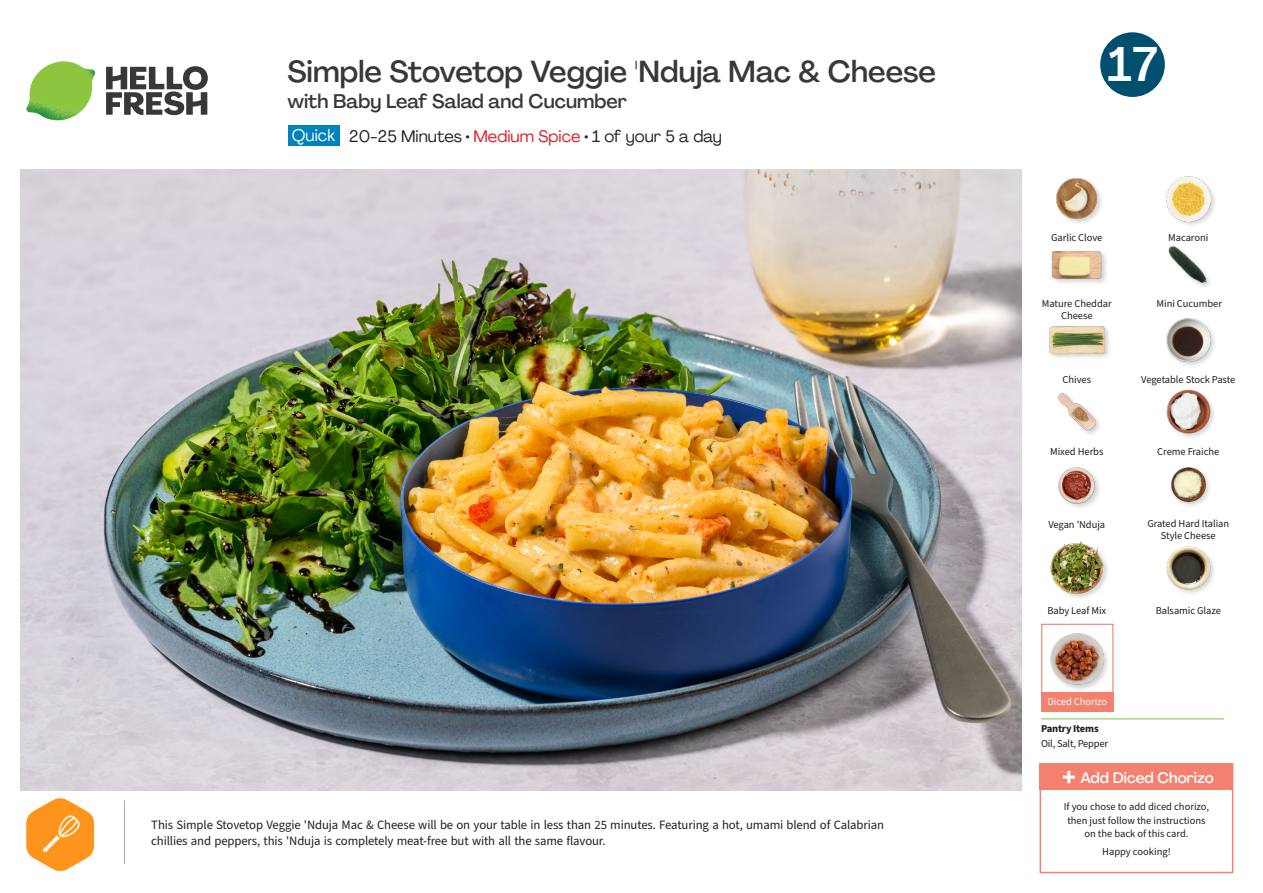
<style>
.page{position:relative;width:1263px;height:893px;background:#fff}
.page>*{position:absolute;margin:0;border:0;box-sizing:border-box;transform-origin:0 0}
._24_Recipe_Nr_Bag{font:500 48px "Agrandir";color:#fff}
._15_Titel_UK{font:500 30px "Agrandir";color:#383839}
._15_Titel_UK-2{font:500 19.5px "Agrandir";color:#383839}
._02_Box_Type{font:16.5px "Agrandir";color:#231f20}
._02_Box_Type-2{font:16.5px "Agrandir";color:#fff}
._16_StepsText{font:500 15px "Agrandir";color:#fff}
._24_Recipe_Nr_Bag-2{font:12.75px/16.4px "Source Sans Pro";letter-spacing:-.01em;color:#231f20}
._18_FRONT_ingredients_UK{font:10.5px/12px "Source Sans Pro";letter-spacing:-.005em;color:#231f20;text-align:center}
._15_Titel_Steps{font:10.5px/13.5px "Source Sans Pro";color:#231f20;text-align:center}
._14_Allergene_Text_7pt{font:10.5px "Source Sans Pro";letter-spacing:-.02em;color:#231f20}
._00_Basic{font:10.5px "Source Sans Pro";color:#231f20}
._18_FRONT_ingredients_UK-2{font:10.5px "Source Sans Pro";letter-spacing:-.005em;color:#fff}
._14_Allergene_Text_7pt-2{font:700 10.5px "Source Sans Pro";letter-spacing:-.02em;color:#231f20}
.s1{color:#da1b2b}
</style>
<div class="page">
<svg style="left:106px;top:66px;width:102px;height:49px"></svg>
<img style="left:26px;top:61px;width:69px;height:59px">
<img style="left:21px;top:170px;width:1000px;height:621px">
<hr style="left:1041px;top:718px;width:183px;height:1px;background:#81c340">
<img style="left:1058px;top:467px;width:41px;height:41px">
<div style="left:1049px;top:540px;width:61px;height:61px;background:#231f20;opacity:.2"></div>
<img style="left:1049px;top:540px;width:56px;height:56px">
<img style="left:1166px;top:546px;width:48px;height:47px">
<img style="left:1171px;top:467px;width:39px;height:39px">
<div style="left:1048px;top:325px;width:64px;height:36px;background:#231f20;opacity:.2"></div>
<img style="left:1048px;top:325px;width:57px;height:36px">
<img style="left:1057px;top:392px;width:43px;height:42px">
<img style="left:1166px;top:389px;width:48px;height:48px">
<img style="left:1166px;top:318px;width:49px;height:48px">
<img style="left:1056px;top:178px;width:46px;height:45px">
<div style="left:1050px;top:249px;width:59px;height:37px;background:#231f20;opacity:.2"></div>
<img style="left:1052px;top:249px;width:50px;height:37px">
<img style="left:1168px;top:246px;width:42px;height:41px">
<div style="left:1165px;top:175px;width:53px;height:53px;background:#231f20;opacity:.2"></div>
<img style="left:1166px;top:177px;width:44px;height:44px">
<div style="left:288px;top:125px;width:52px;height:21px;background:#0082bf"></div>
<div style="left:1041px;top:624px;width:72px;height:72px;border:1px solid #f4806f"></div>
<div style="left:1041px;top:693px;width:72px;height:19px;background:#f4806f"></div>
<div style="left:1050px;top:632px;width:60px;height:60px;background:#231f20;opacity:.2"></div>
<img style="left:1050px;top:632px;width:56px;height:56px">
<div style="left:1039px;top:763px;width:194px;height:110px;border:2px solid #f4806f"></div>
<div style="left:1039px;top:763px;width:194px;height:27px;background:#f4806f"></div>
<svg style="left:1063px;top:771px;width:12px;height:12px"></svg>
<hr style="left:124px;top:800px;width:1px;height:64px;background:#a7a8a9">
<img style="left:26px;top:798px;width:69px;height:74px">
<svg style="left:1100px;top:32px;width:65px;height:65px"></svg>
<p class="_15_Titel_UK" style="left:287px;top:53px;width:650px">Simple Stovetop Veggie 'Nduja Mac &amp; Cheese</p>
<p class="_15_Titel_UK-2" style="left:287px;top:89px;width:341px">with Baby Leaf Salad and Cucumber</p>
<p class="_02_Box_Type-2" style="left:292px;top:125px;width:45px">Quick</p>
<p class="_02_Box_Type" style="left:349px;top:126px;width:374px">20-25 Minutes • <span class="s1">Medium Spice</span> • 1 of your 5 a day</p>
<p class="_24_Recipe_Nr_Bag-2" style="left:151px;top:817px;width:734px">This Simple Stovetop Veggie 'Nduja Mac &amp; Cheese will be on your table in less than 25 minutes. Featuring a hot, umami blend of Calabrian chillies and peppers, this 'Nduja is completely meat-free but with all the same flavour.</p>
<p class="_24_Recipe_Nr_Bag" style="left:1107px;top:35px;width:52px">17</p>
<p class="_18_FRONT_ingredients_UK" style="left:1051px;top:231px;width:53px">Garlic Clove</p>
<p class="_18_FRONT_ingredients_UK" style="left:1168px;top:231px;width:42px">Macaroni</p>
<p class="_18_FRONT_ingredients_UK" style="left:1042px;top:298px;width:71px">Mature Cheddar</p>
<p class="_18_FRONT_ingredients_UK" style="left:1156px;top:298px;width:67px">Mini Cucumber</p>
<p class="_18_FRONT_ingredients_UK" style="left:1061px;top:310px;width:33px">Cheese</p>
<p class="_18_FRONT_ingredients_UK" style="left:1062px;top:374px;width:30px">Chives</p>
<p class="_18_FRONT_ingredients_UK" style="left:1141px;top:374px;width:96px">Vegetable Stock Paste</p>
<p class="_18_FRONT_ingredients_UK" style="left:1050px;top:446px;width:55px">Mixed Herbs</p>
<p class="_18_FRONT_ingredients_UK" style="left:1157px;top:446px;width:64px">Creme Fraiche</p>
<p class="_18_FRONT_ingredients_UK" style="left:1048px;top:518px;width:58px">Vegan 'Nduja</p>
<p class="_18_FRONT_ingredients_UK" style="left:1147px;top:517px;width:83px">Grated Hard Italian<br>Style Cheese</p>
<p class="_18_FRONT_ingredients_UK" style="left:1047px;top:605px;width:60px">Baby Leaf Mix</p>
<p class="_18_FRONT_ingredients_UK" style="left:1156px;top:605px;width:67px">Balsamic Glaze</p>
<p class="_18_FRONT_ingredients_UK-2" style="left:1047px;top:694px;width:61px">Diced Chorizo</p>
<p class="_14_Allergene_Text_7pt-2" style="left:1041px;top:722px;width:59px">Pantry Items</p>
<p class="_14_Allergene_Text_7pt" style="left:1041px;top:737px;width:68px">Oil, Salt, Pepper</p>
<p class="_16_StepsText" style="left:1080px;top:769px;width:135px">Add Diced Chorizo</p>
<p class="_15_Titel_Steps" style="left:1064px;top:800px;width:147px">If you chose to add diced chorizo, then just follow the instructions on the back of this card.</p>
<p class="_00_Basic" style="left:1102px;top:845px;width:70px">Happy cooking!</p>
</div>
